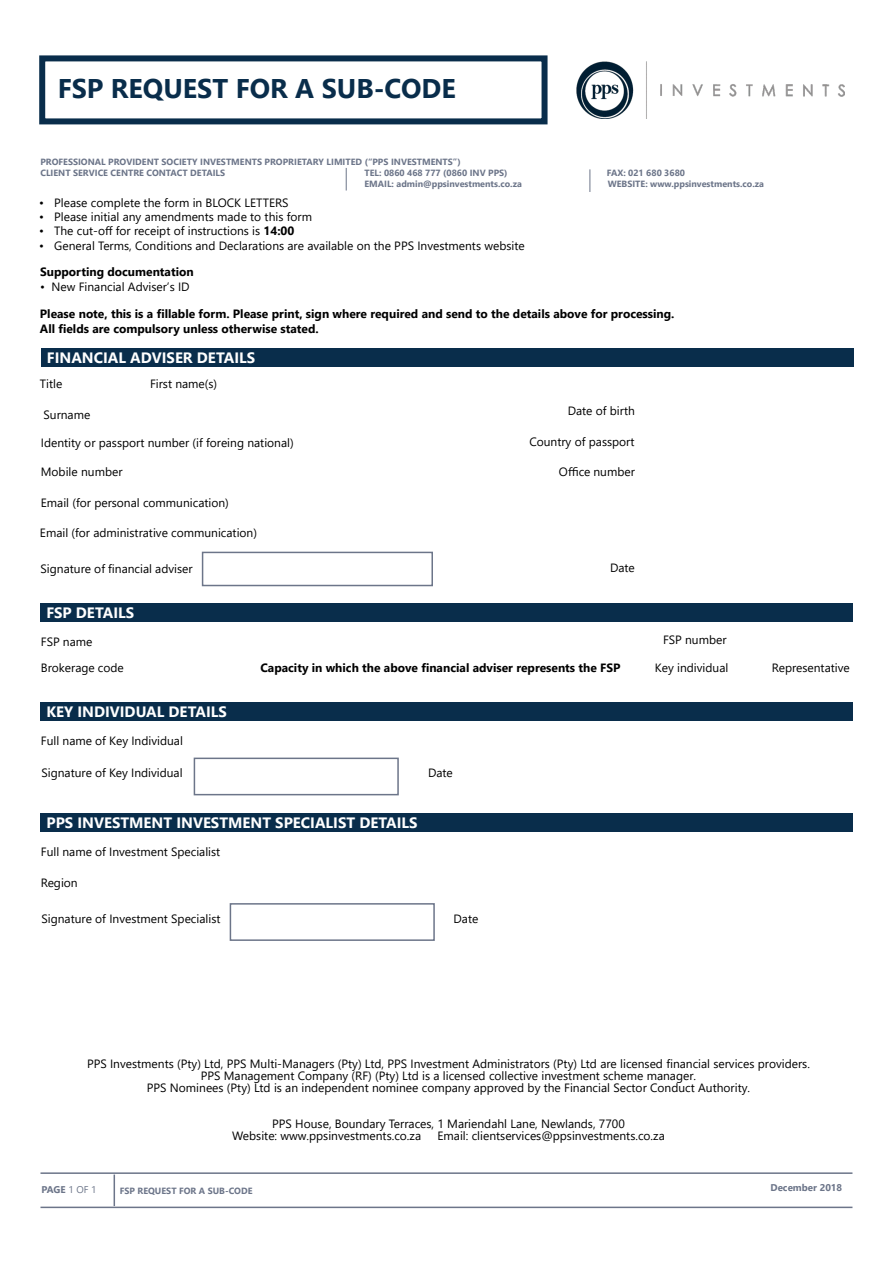
<style>
.page{position:relative;width:893px;height:1263px;background:#fff}
.page>*{position:absolute;margin:0;border:0;box-sizing:border-box;transform-origin:0 0}
.t1{font:700 27px "Segoe UI";color:#092d4b}
.t2{font:700 15px "Segoe UI";color:#fff}
.t3{font:12px/12px "Segoe UI";color:#000;text-align:center}
.t4{font:700 12px/14.4px "Segoe UI";color:#000}
.t5{font:700 9.75px "Segoe UI";color:#6c7589}
.t6{font:700 9px/10.8px "Segoe UI";color:#6c7589}
.s1{font-weight:700}
.s2{font-weight:400}
</style>
<div class="page">
<hr style="left:114px;top:1174px;width:1px;height:32px;background:#6c7589">
<hr style="left:40px;top:1206px;width:812px;height:2px;background:#6c7589">
<hr style="left:40px;top:1172px;width:812px;height:2px;background:#6c7589">
<img style="left:577px;top:61px;width:268px;height:57px">
<div style="left:39px;top:55px;width:509px;height:69px;border:6px solid #092d4b"></div>
<div style="left:41px;top:349px;width:813px;height:18px;background:#092d4b"></div>
<svg style="left:346px;top:168px;width:1px;height:22px"></svg>
<svg style="left:589px;top:169px;width:1px;height:23px"></svg>
<div style="left:194px;top:758px;width:205px;height:37px;border:2px solid #6c7589"></div>
<div style="left:40px;top:603px;width:813px;height:18px;background:#092d4b"></div>
<div style="left:202px;top:552px;width:231px;height:34px;border:2px solid #6c7589"></div>
<div style="left:40px;top:702px;width:813px;height:18px;background:#092d4b"></div>
<div style="left:40px;top:813px;width:813px;height:18px;background:#092d4b"></div>
<div style="left:230px;top:903px;width:205px;height:38px;border:2px solid #6c7589"></div>
<h1 class="t1" style="left:58px;top:63px;width:399px">FSP REQUEST FOR A SUB-CODE</h1>
<p class="t6" style="left:40px;top:156px;width:422px">PROFESSIONAL PROVIDENT SOCIETY INVESTMENTS PROPRIETARY LIMITED (“PPS INVESTMENTS”)<br>CLIENT SERVICE CENTRE CONTACT DETAILS</p>
<p class="t6" style="left:364px;top:167px;width:145px">TEL: 0860 468 777 (0860 INV PPS)</p>
<p class="t6" style="left:607px;top:167px;width:80px">FAX: 021 680 3680</p>
<p class="t6" style="left:364px;top:178px;width:159px">EMAIL: admin@ppsinvestments.co.za</p>
<p class="t6" style="left:608px;top:178px;width:158px">WEBSITE: www.ppsinvestments.co.za</p>
<p class="t3" style="left:39px;top:195px;width:251px">• Please complete the form in BLOCK LETTERS</p>
<p class="t3" style="left:39px;top:210px;width:274px">• Please initial any amendments made to this form</p>
<p class="t3" style="left:39px;top:224px;width:257px">• The cut-off for receipt of instructions is <span class="s1">14:00</span></p>
<p class="t3" style="left:39px;top:239px;width:487px">• General Terms, Conditions and Declarations are available on the PPS Investments website</p>
<p class="t4" style="left:40px;top:264px;width:155px">Supporting documentation</p>
<p class="t3" style="left:40px;top:279px;width:151px">• New Financial Adviser’s ID</p>
<p class="t4" style="left:40px;top:306px;width:636px">Please note, this is a fillable form. Please print, sign where required and send to the details above for processing.<br>All fields are compulsory unless otherwise stated.</p>
<p class="t2" style="left:47px;top:344px;width:210px">FINANCIAL ADVISER DETAILS</p>
<p class="t3" style="left:40px;top:376px;width:24px">Title</p>
<p class="t3" style="left:150px;top:376px;width:69px">First name(s)</p>
<p class="t3" style="left:44px;top:408px;width:48px">Surname</p>
<p class="t3" style="left:568px;top:403px;width:69px">Date of birth</p>
<p class="t3" style="left:41px;top:436px;width:254px">Identity or passport number (if foreing national)</p>
<p class="t3" style="left:529px;top:435px;width:107px">Country of passport</p>
<p class="t3" style="left:41px;top:465px;width:83px">Mobile number</p>
<p class="t3" style="left:559px;top:465px;width:77px">Office number</p>
<p class="t3" style="left:41px;top:496px;width:190px">Email (for personal communication)</p>
<p class="t3" style="left:40px;top:526px;width:219px">Email (for administrative communication)</p>
<p class="t3" style="left:41px;top:561px;width:153px">Signature of financial adviser</p>
<p class="t3" style="left:610px;top:561px;width:26px">Date</p>
<p class="t2" style="left:46px;top:598px;width:89px">FSP DETAILS</p>
<p class="t3" style="left:41px;top:634px;width:53px">FSP name</p>
<p class="t3" style="left:663px;top:633px;width:65px">FSP number</p>
<p class="t4" style="left:260px;top:660px;width:362px">Capacity in which the above financial adviser represents the FSP</p>
<p class="t3" style="left:655px;top:661px;width:75px">Key individual</p>
<p class="t3" style="left:772px;top:661px;width:79px">Representative</p>
<p class="t3" style="left:41px;top:661px;width:84px">Brokerage code</p>
<p class="t2" style="left:46px;top:697px;width:182px">KEY INDIVIDUAL DETAILS</p>
<p class="t3" style="left:41px;top:733px;width:144px">Full name of Key Individual</p>
<p class="t3" style="left:41px;top:766px;width:143px">Signature of Key Individual</p>
<p class="t3" style="left:428px;top:766px;width:26px">Date</p>
<p class="t2" style="left:46px;top:808px;width:373px">PPS INVESTMENT INVESTMENT SPECIALIST DETAILS</p>
<p class="t3" style="left:41px;top:844px;width:181px">Full name of Investment Specialist</p>
<p class="t3" style="left:41px;top:876px;width:38px">Region</p>
<p class="t3" style="left:41px;top:911px;width:181px">Signature of Investment Specialist</p>
<p class="t3" style="left:454px;top:911px;width:26px">Date</p>
<p class="t3" style="left:87px;top:1057px;width:724px">PPS Investments (Pty) Ltd, PPS Multi-Managers (Pty) Ltd, PPS Investment Administrators (Pty) Ltd are licensed financial services providers.<br>PPS Management Company (RF) (Pty) Ltd is a licensed collective investment scheme manager.<br>PPS Nominees (Pty) Ltd is an independent nominee company approved by the Financial Sector Conduct Authority.</p>
<p class="t3" style="left:232px;top:1117px;width:394px;text-align:left;text-indent:40px">PPS House, Boundary Terraces, 1 Mariendahl Lane, Newlands, 7700<br>Website: www.ppsinvestments.co.za</p>
<p class="t3" style="left:438px;top:1129px;width:229px">Email: clientservices@ppsinvestments.co.za</p>
<p class="t5" style="left:41px;top:1180px;width:56px">PAGE <span class="s2">1 OF 1</span></p>
<p class="t6" style="left:120px;top:1185px;width:134px">FSP REQUEST FOR A SUB-CODE</p>
<p class="t5" style="left:770px;top:1178px;width:73px">December 2018</p>
</div>
